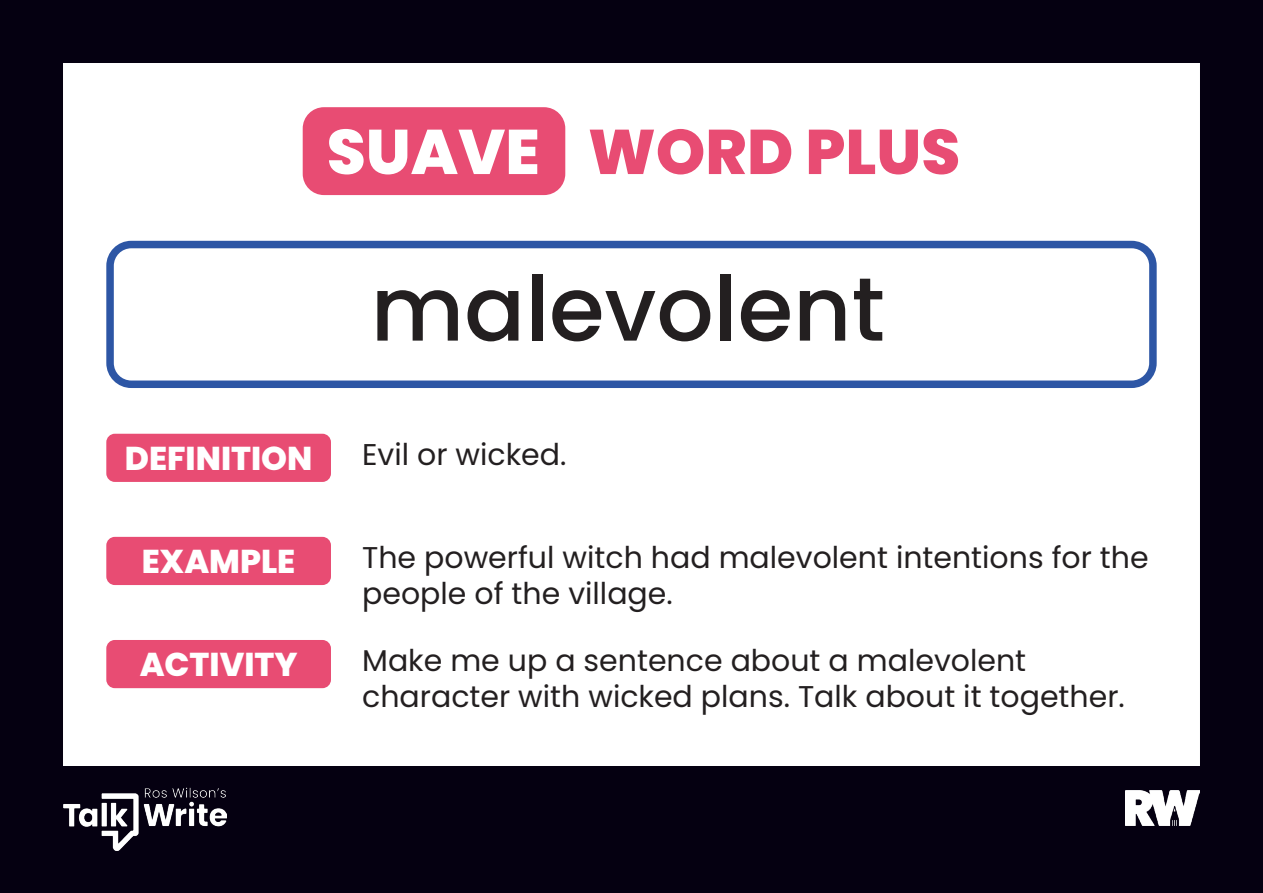
<style>
.page{position:relative;width:1263px;height:893px;background:#fff}
.page>*{position:absolute;margin:0;border:0;box-sizing:border-box;transform-origin:0 0}
.t1{font:500 90px "Poppins";color:#231f20}
.t2{font:800 63px "Poppins";color:#e84c73}
.t3{font:800 33px "Poppins";color:#fff}
.t4{font:30px/36px "Poppins";color:#231f20}
.s1{color:#fff}
</style>
<div class="page">
<div style="left:0;top:0;width:1263px;height:893px;border:63px solid #050011"></div>
<div style="left:303px;top:107px;width:262px;height:88px;background:#e84c73;border-radius:21px"></div>
<div style="left:0;top:766px;width:1263px;height:127px;background:#050011"></div>
<img style="left:1125px;top:790px;width:74px;height:36px">
<div style="left:106px;top:241px;width:1051px;height:147px;border:8px solid #2d56a5;border-radius:21px"></div>
<div style="left:106px;top:434px;width:225px;height:48px;background:#e84c73;border-radius:9px"></div>
<div style="left:106px;top:537px;width:225px;height:48px;background:#e84c73;border-radius:9px"></div>
<div style="left:106px;top:640px;width:225px;height:48px;background:#e84c73;border-radius:9px"></div>
<img style="left:64px;top:787px;width:163px;height:64px">
<h2 class="t2" style="left:327px;top:115px;width:635px"><span class="s1">SUAVE</span> WORD PLUS</h2>
<p class="t3" style="left:125px;top:439px;width:189px">DEFINITION</p>
<p class="t3" style="left:142px;top:543px;width:155px">EXAMPLE</p>
<p class="t1" style="left:371px;top:257px;width:516px">malevolent</p>
<p class="t4" style="left:362px;top:437px;width:206px">Evil or wicked.</p>
<p class="t4" style="left:362px;top:540px;width:788px">The powerful witch had malevolent intentions for the people of the village.</p>
<p class="t3" style="left:140px;top:646px;width:159px">ACTIVITY</p>
<p class="t4" style="left:362px;top:643px;width:764px">Make me up a sentence about a malevolent character with wicked plans. Talk about it together.</p>
</div>
